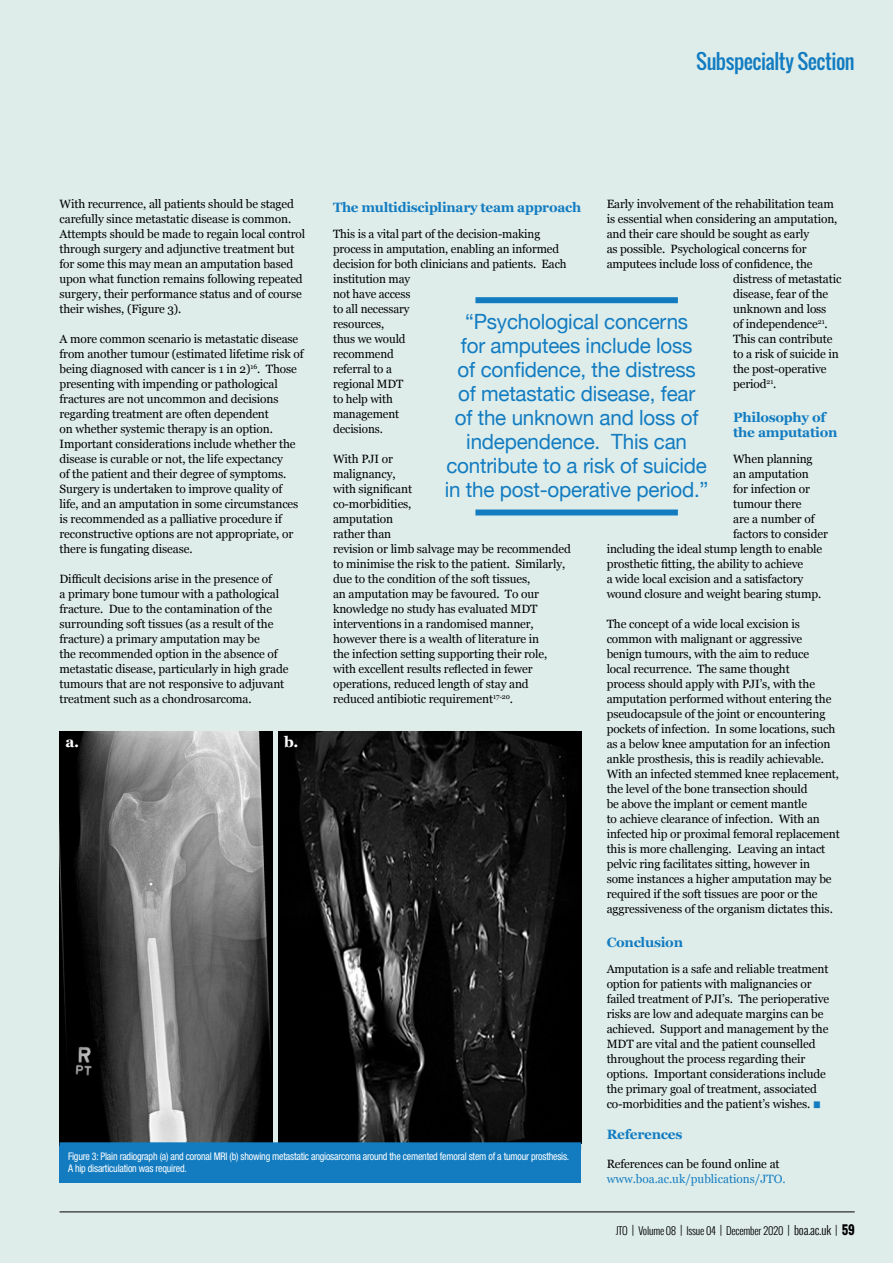
<style>
.page{position:relative;width:893px;height:1263px;background:#deedea}
.page>*{position:absolute;margin:0;border:0;box-sizing:border-box;transform-origin:0 0}
.t1{font:21px/24px "Helvetica Neue";letter-spacing:-.01em;color:#137cc1;text-align:center}
.t2{font:20.25px "Oswald";letter-spacing:-.02em;color:#137cc1}
.t3{font:700 15px "Georgia";color:#fff}
.t4{font:700 13.5px/15px "Georgia";letter-spacing:-.02em;color:#137cc1}
.t5{font:12px/15px "Georgia";letter-spacing:-.01em;color:#000}
.t6{font:12px "Georgia";color:#137cc1}
.t7{font:condensed 10.5px/12px "Helvetica Neue";letter-spacing:-.02em;color:#fff;scale:.95 1}
.t8{font:300 10.5px "Oswald";letter-spacing:-.02em;color:#000}
.s1{color:#137cc1}
.s2{font-size:12px}
.s3{font-weight:700;font-size:12px}
</style>
<div class="page">
<hr style="left:60px;top:1211px;width:795px;height:1px;background:#000">
<div style="left:475px;top:297px;width:203px;height:6px;background:#137cc1"></div>
<div style="left:475px;top:509px;width:203px;height:6px;background:#137cc1"></div>
<img style="left:60px;top:731px;width:213px;height:411px">
<img style="left:278px;top:731px;width:303px;height:411px">
<div style="left:60px;top:1146px;width:521px;height:37px;background:#137cc1"></div>
<div style="left:60px;top:1142px;width:521px;height:8px;background:#137cc1"></div>
<div style="left:60px;top:733px;width:24px;height:20px;background:#000"></div>
<div style="left:278px;top:729px;width:25px;height:24px;background:#000"></div>
<h2 class="t2" style="left:696px;top:46px;width:160px">Subspecialty Section</h2>
<p class="t5" style="left:60px;top:195px;width:247px">With recurrence, all patients should be staged carefully since metastatic disease is common.<br>Attempts should be made to regain local control through surgery and adjunctive treatment but for some this may mean an amputation based upon what function remains following repeated surgery, their performance status and of course their wishes, (Figure 3).</p>
<p class="t5" style="left:60px;top:330px;width:246px">A more common scenario is metastatic disease from another tumour (estimated lifetime risk of being diagnosed with cancer is 1 in 2)<sup>16</sup>. Those presenting with impending or pathological fractures are not uncommon and decisions regarding treatment are often dependent<br>on whether systemic therapy is an option.<br>Important considerations include whether the disease is curable or not, the life expectancy<br>of the patient and their degree of symptoms.<br>Surgery is undertaken to improve quality of life, and an amputation in some circumstances is recommended as a palliative procedure if reconstructive options are not appropriate, or there is fungating disease.</p>
<p class="t5" style="left:60px;top:570px;width:230px">Difficult decisions arise in the presence of<br>a primary bone tumour with a pathological fracture. Due to the contamination of the surrounding soft tissues (as a result of the fracture) a primary amputation may be<br>the recommended option in the absence of metastatic disease, particularly in high grade tumours that are not responsive to adjuvant treatment such as a chondrosarcoma.</p>
<p class="t5" style="left:607px;top:195px;width:229px">Early involvement of the rehabilitation team</p>
<p class="t5" style="left:607px;top:210px;width:232px">is essential when considering an amputation,</p>
<p class="t5" style="left:607px;top:225px;width:204px">and their care should be sought as early</p>
<p class="t5" style="left:607px;top:240px;width:201px">as possible. Psychological concerns for</p>
<p class="t5" style="left:607px;top:255px;width:207px">amputees include loss of confidence, the</p>
<p class="t5" style="left:733px;top:270px;width:110px">distress of metastatic</p>
<p class="t5" style="left:733px;top:285px;width:97px">disease, fear of the</p>
<p class="t5" style="left:733px;top:300px;width:95px">unknown and loss</p>
<p class="t5" style="left:733px;top:315px;width:96px">of independence<sup>21</sup>.</p>
<p class="t5" style="left:733px;top:330px;width:101px">This can contribute</p>
<p class="t5" style="left:733px;top:345px;width:107px">to a risk of suicide in</p>
<p class="t5" style="left:733px;top:360px;width:95px">the post-operative</p>
<p class="t5" style="left:733px;top:375px;width:45px">period<sup>21</sup>.</p>
<p class="t4" style="left:733px;top:409px;width:106px">Philosophy of the amputation</p>
<p class="t5" style="left:733px;top:450px;width:81px">When planning</p>
<p class="t5" style="left:733px;top:465px;width:77px">an amputation</p>
<p class="t5" style="left:733px;top:480px;width:78px">for infection or</p>
<p class="t5" style="left:733px;top:495px;width:70px">tumour there</p>
<p class="t5" style="left:733px;top:510px;width:83px">are a number of</p>
<p class="t5" style="left:733px;top:525px;width:96px">factors to consider</p>
<p class="t5" style="left:607px;top:540px;width:217px">including the ideal stump length to enable</p>
<p class="t5" style="left:607px;top:555px;width:198px">prosthetic fitting, the ability to achieve</p>
<p class="t5" style="left:607px;top:570px;width:198px">a wide local excision and a satisfactory</p>
<p class="t5" style="left:607px;top:585px;width:216px">wound closure and weight bearing stump.</p>
<p class="t5" style="left:607px;top:615px;width:235px">The concept of a wide local excision is common with malignant or aggressive benign tumours, with the aim to reduce<br>local recurrence. The same thought<br>process should apply with PJI’s, with the amputation performed without entering the pseudocapsule of the joint or encountering pockets of infection. In some locations, such as a below knee amputation for an infection ankle prosthesis, this is readily achievable.<br>With an infected stemmed knee replacement, the level of the bone transection should<br>be above the implant or cement mantle<br>to achieve clearance of infection. With an infected hip or proximal femoral replacement this is more challenging. Leaving an intact pelvic ring facilitates sitting, however in some instances a higher amputation may be required if the soft tissues are poor or the aggressiveness of the organism dictates this.</p>
<p class="t4" style="left:607px;top:934px;width:78px">Conclusion</p>
<p class="t5" style="left:607px;top:960px;width:224px">Amputation is a safe and reliable treatment option for patients with malignancies or failed treatment of PJI’s. The perioperative risks are low and adequate margins can be achieved. Support and management by the MDT are vital and the patient counselled throughout the process regarding their options. Important considerations include the primary goal of treatment, associated co-morbidities and the patient’s wishes. <span class="s1">■</span></p>
<p class="t4" style="left:607px;top:1126px;width:77px">References</p>
<p class="t5" style="left:607px;top:1155px;width:174px">References can be found online at</p>
<p class="t6" style="left:607px;top:1170px;width:181px">www.boa.ac.uk/publications/JTO.</p>
<p class="t4" style="left:333px;top:199px;width:250px">The multidisciplinary team approach</p>
<p class="t5" style="left:333px;top:225px;width:235px">This is a vital part of the decision-making process in amputation, enabling an informed decision for both clinicians and patients. Each institution may<br>not have access<br>to all necessary<br>resources,<br>thus we would<br>recommend<br>referral to a<br>regional MDT<br>to help with<br>management<br>decisions.</p>
<p class="t5" style="left:333px;top:450px;width:239px">With PJI or<br>malignancy,<br>with significant<br>co-morbidities,<br>amputation<br>rather than<br>revision or limb salvage may be recommended to minimise the risk to the patient. Similarly, due to the condition of the soft tissues,<br>an amputation may be favoured. To our knowledge no study has evaluated MDT interventions in a randomised manner, however there is a wealth of literature in<br>the infection setting supporting their role, with excellent results reflected in fewer operations, reduced length of stay and reduced antibiotic requirement<sup>17-20</sup>.</p>
<h1 class="t1" style="left:445px;top:310px;width:265px">“Psychological concerns<br>for amputees include loss<br>of confidence, the distress<br>of metastatic disease, fear<br>of the unknown and loss of independence. This can contribute to a risk of suicide in the post-operative period.”</h1>
<p class="t3" style="left:65px;top:730px;width:15px">a.</p>
<p class="t3" style="left:284px;top:730px;width:16px">b.</p>
<p class="t7" style="left:68px;top:1150px;width:529px">Figure 3: Plain radiograph (a) and coronal MRI (b) showing metastatic angiosarcoma around the cemented femoral stem of a tumour prosthesis.<br>A hip disarticulation was required.</p>
<p class="t8" style="left:616px;top:1223px;width:240px">JTO <span class="s2">|</span> Volume 08 <span class="s2">|</span> Issue 04 <span class="s2">|</span> December 2020 <span class="s2">| boa.ac.uk |</span> <span class="s3">59</span></p>
</div>
